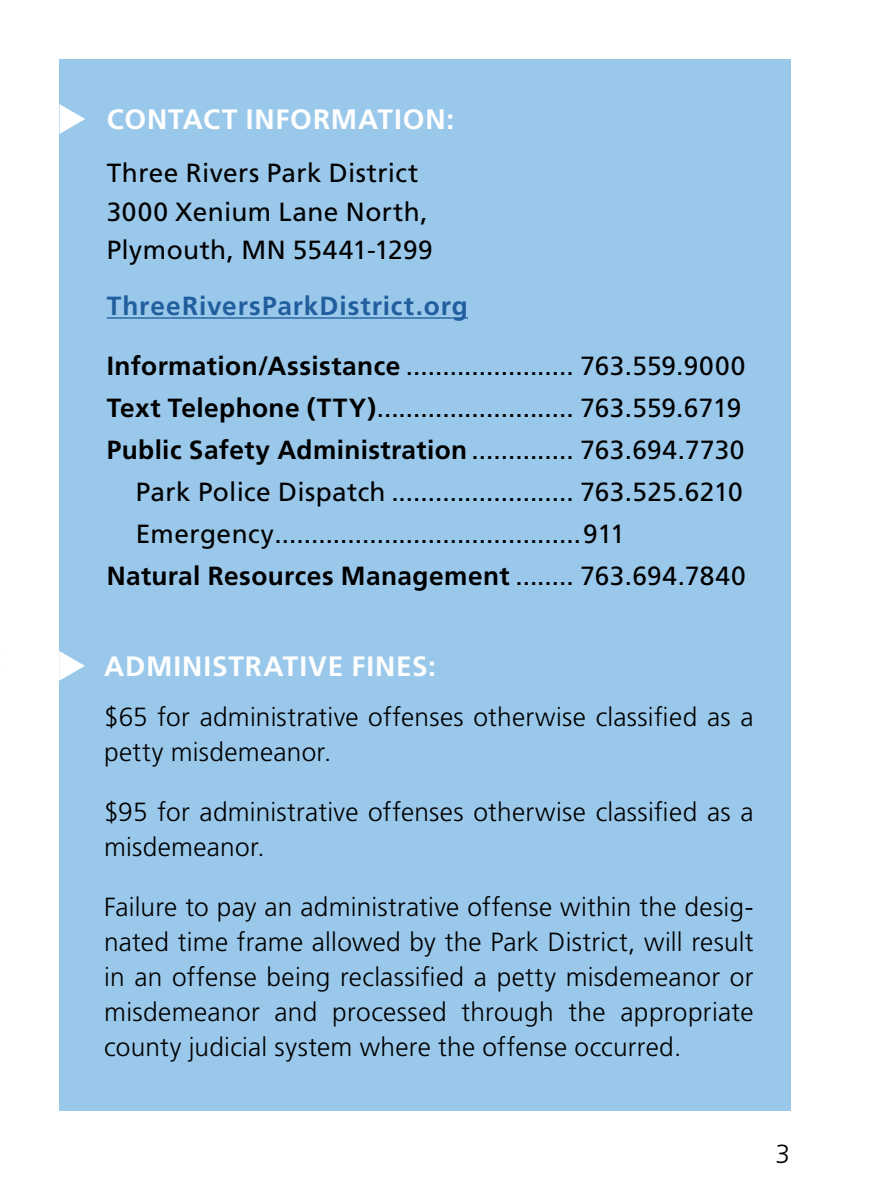
<style>
.page{position:relative;width:882px;height:1197px;background:#fff}
.page>*{position:absolute;margin:0;border:0;box-sizing:border-box;transform-origin:0 0}
.t1{font:700 28px "Frutiger LT Std";letter-spacing:.03em;color:#fff}
.t2{font:300 26.25px/35px "Frutiger LT Std";letter-spacing:.01em;color:#000}
.t3{font:26.25px/38.5px "Frutiger LT Std";letter-spacing:.015em;color:#000}
.t4{font:700 26.25px "Frutiger LT Std";letter-spacing:.015em;color:#000}
.t5{font:26.25px "Frutiger LT Std";letter-spacing:-.005em;color:#000}
.t6{font:700 26.25px "Frutiger LT Std";letter-spacing:.035em;color:#215e9e}
.s1{font-weight:700}
.s2{font-weight:400}
</style>
<div class="page">
<div style="left:60px;top:60px;width:731px;height:1051px;background:#9ac8eb"></div>
<hr style="left:107px;top:317px;width:361px;height:2px;background:#215e9e">
<svg style="left:59px;top:651px;width:26px;height:30px"></svg>
<svg style="left:59px;top:104px;width:26px;height:30px"></svg>
<p class="t1" style="left:107px;top:103px;width:349px">CONTACT INFORMATION:</p>
<p class="t3" style="left:107px;top:154px;width:328px">Three Rivers Park District<br>3000 Xenium Lane North,<br>Plymouth, MN 55441-1299</p>
<p class="t6" style="left:107px;top:291px;width:363px">ThreeRiversParkDistrict.org</p>
<p class="t3" style="left:107px;top:347px;width:640px"><span class="s1">Information/Assistance</span> ....................... 763.559.9000</p>
<p class="t5" style="left:107px;top:392px;width:636px"><span class="s1">Text Telephone (TTY)</span>........................... 763.559.6719</p>
<p class="t4" style="left:107px;top:434px;width:639px">Public Safety Administration <span class="s2">.............. 763.694.7730</span></p>
<p class="t3" style="left:136px;top:473px;width:608px">Park Police Dispatch ......................... 763.525.6210</p>
<p class="t3" style="left:136px;top:515px;width:490px">Emergency..........................................911</p>
<p class="t4" style="left:107px;top:560px;width:640px">Natural Resources Management <span class="s2">........ 763.694.7840</span></p>
<p class="t1" style="left:104px;top:650px;width:333px">ADMINISTRATIVE FINES:</p>
<p class="t2" style="left:104px;top:700px;width:651px">$65 for administrative offenses otherwise classified as a petty misdemeanor.</p>
<p class="t2" style="left:104px;top:795px;width:651px">$95 for administrative offenses otherwise classified as a misdemeanor.</p>
<p class="t2" style="left:104px;top:890px;width:651px;text-align:justify">Failure to pay an administrative offense within the desig&shy;nated time frame allowed by the Park District, will result in an offense being reclassified a petty misdemeanor or misdemeanor and processed through the appropriate county judicial system where the offense occurred.</p>
<p class="t2" style="left:775px;top:1137px;width:16px">3</p>
</div>
